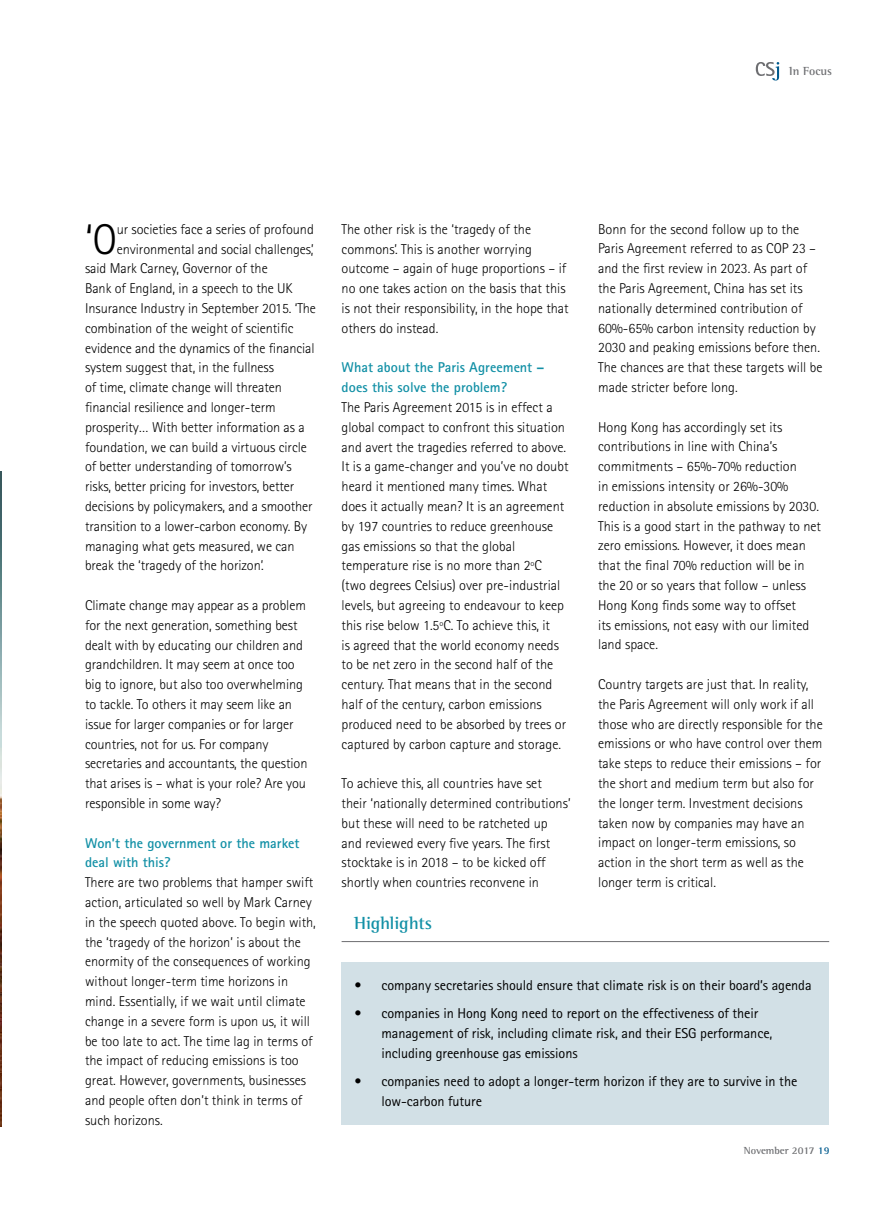
<style>
.page{position:relative;width:893px;height:1212px;background:#fff}
.page>*{position:absolute;margin:0;border:0;box-sizing:border-box;transform-origin:0 0}
.t1{font:300 42.9px "Rotis Sans Serif";color:#000}
.t2{font:700 18px "Rotis Semi Serif";letter-spacing:-.01em;color:#1290a6}
.t3{font:300 14.25px/19.8px "Rotis Sans Serif";color:#000}
.t4{font:14.25px/19.8px "Rotis Sans Serif";letter-spacing:-.005em;color:#000}
.t5{font:700 14.25px/19.8px "Rotis Sans Serif";color:#1290a6}
.t6{font:700 12px "Rotis Semi Serif";color:#6d6e71}
.t7{font:700 10.5px "Rotis Semi Serif";color:#6d6e71}
.s1{color:#005a8d}
</style>
<div class="page">
<svg style="left:756px;top:62px;width:23px;height:18px"></svg>
<img style="left:0;top:471px;width:1px;height:656px">
<div style="left:342px;top:962px;width:487px;height:163px;background:#d2e0e6"></div>
<hr style="left:342px;top:941px;width:487px;height:1px;background:#6d6e71">
<p class="t6" style="left:789px;top:64px;width:44px">In Focus</p>
<h1 class="t1" style="left:85px;top:215px;width:34px">‘O</h1>
<p class="t3" style="left:117px;top:219px;width:199px">ur societies face a series of profound</p>
<p class="t3" style="left:117px;top:239px;width:199px">environmental and social challenges,’</p>
<p class="t3" style="left:85px;top:259px;width:184px">said Mark Carney, Governor of the</p>
<p class="t3" style="left:85px;top:279px;width:209px">Bank of England, in a speech to the UK</p>
<p class="t3" style="left:85px;top:298px;width:232px">Insurance Industry in September 2015. ‘The</p>
<p class="t3" style="left:85px;top:318px;width:210px">combination of the weight of scientific</p>
<p class="t3" style="left:85px;top:338px;width:231px">evidence and the dynamics of the financial</p>
<p class="t3" style="left:85px;top:358px;width:191px">system suggest that, in the fullness</p>
<p class="t3" style="left:85px;top:378px;width:198px">of time, climate change will threaten</p>
<p class="t3" style="left:85px;top:397px;width:192px">financial resilience and longer-term</p>
<p class="t3" style="left:85px;top:417px;width:221px">prosperity… With better information as a</p>
<p class="t3" style="left:85px;top:437px;width:223px">foundation, we can build a virtuous circle</p>
<p class="t3" style="left:85px;top:457px;width:208px">of better understanding of tomorrow’s</p>
<p class="t3" style="left:85px;top:476px;width:211px">risks, better pricing for investors, better</p>
<p class="t3" style="left:85px;top:496px;width:229px">decisions by policymakers, and a smoother</p>
<p class="t3" style="left:85px;top:516px;width:224px">transition to a lower-carbon economy. By</p>
<p class="t3" style="left:85px;top:536px;width:211px">managing what gets measured, we can</p>
<p class="t3" style="left:85px;top:556px;width:180px">break the ‘tragedy of the horizon’.</p>
<p class="t3" style="left:85px;top:595px;width:224px">Climate change may appear as a problem for the next generation, something best dealt with by educating our children and grandchildren. It may seem at once too big to ignore, but also too overwhelming to tackle. To others it may seem like an issue for larger companies or for larger countries, not for us. For company secretaries and accountants, the question that arises is – what is your role? Are you responsible in some way?</p>
<p class="t5" style="left:85px;top:832px;width:216px">Won’t the government or the market deal with this?</p>
<p class="t3" style="left:85px;top:872px;width:232px">There are two problems that hamper swift action, articulated so well by Mark Carney in the speech quoted above. To begin with, the ‘tragedy of the horizon’ is about the enormity of the consequences of working without longer-term time horizons in mind. Essentially, if we wait until climate change in a severe form is upon us, it will be too late to act. The time lag in terms of the impact of reducing emissions is too great. However, governments, businesses and people often don’t think in terms of such horizons.</p>
<p class="t3" style="left:342px;top:219px;width:229px">The other risk is the ‘tragedy of the commons’. This is another worrying outcome – again of huge proportions – if no one takes action on the basis that this is not their responsibility, in the hope that others do instead.</p>
<p class="t5" style="left:342px;top:357px;width:204px">What about the Paris Agreement – does this solve the problem?</p>
<p class="t3" style="left:342px;top:397px;width:228px">The Paris Agreement 2015 is in effect a global compact to confront this situation and avert the tragedies referred to above.<br>It is a game-changer and you’ve no doubt heard it mentioned many times. What does it actually mean? It is an agreement by 197 countries to reduce greenhouse gas emissions so that the global temperature rise is no more than 2ºC (two degrees Celsius) over pre-industrial levels, but agreeing to endeavour to keep this rise below 1.5ºC. To achieve this, it<br>is agreed that the world economy needs to be net zero in the second half of the century. That means that in the second half of the century, carbon emissions produced need to be absorbed by trees or captured by carbon capture and storage.</p>
<p class="t3" style="left:342px;top:773px;width:231px">To achieve this, all countries have set their ‘nationally determined contributions’ but these will need to be ratcheted up and reviewed every five years. The first stocktake is in 2018 – to be kicked off shortly when countries reconvene in</p>
<p class="t2" style="left:354px;top:912px;width:79px">Highlights</p>
<p class="t3" style="left:598px;top:219px;width:226px">Bonn for the second follow up to the Paris Agreement referred to as COP 23 – and the first review in 2023. As part of the Paris Agreement, China has set its nationally determined contribution of 60%-65% carbon intensity reduction by 2030 and peaking emissions before then.<br>The chances are that these targets will be made stricter before long.</p>
<p class="t3" style="left:598px;top:417px;width:224px">Hong Kong has accordingly set its contributions in line with China’s commitments – 65%-70% reduction<br>in emissions intensity or 26%-30% reduction in absolute emissions by 2030.<br>This is a good start in the pathway to net zero emissions. However, it does mean that the final 70% reduction will be in the 20 or so years that follow – unless Hong Kong finds some way to offset<br>its emissions, not easy with our limited land space.</p>
<p class="t3" style="left:598px;top:674px;width:226px">Country targets are just that. In reality, the Paris Agreement will only work if all those who are directly responsible for the emissions or who have control over them take steps to reduce their emissions – for the short and medium term but also for the longer term. Investment decisions taken now by companies may have an impact on longer-term emissions, so action in the short term as well as the longer term is critical.</p>
<p class="t4" style="left:354px;top:975px;width:459px">• company secretaries should ensure that climate risk is on their board’s agenda</p>
<p class="t4" style="left:381px;top:1003px;width:393px;text-indent:-27px">• companies in Hong Kong need to report on the effectiveness of their management of risk, including climate risk, and their ESG performance, including greenhouse gas emissions</p>
<p class="t4" style="left:381px;top:1071px;width:417px;text-indent:-27px">• companies need to adopt a longer-term horizon if they are to survive in the low-carbon future</p>
<p class="t7" style="left:744px;top:1144px;width:87px">November 2017 <span class="s1">19</span></p>
</div>
